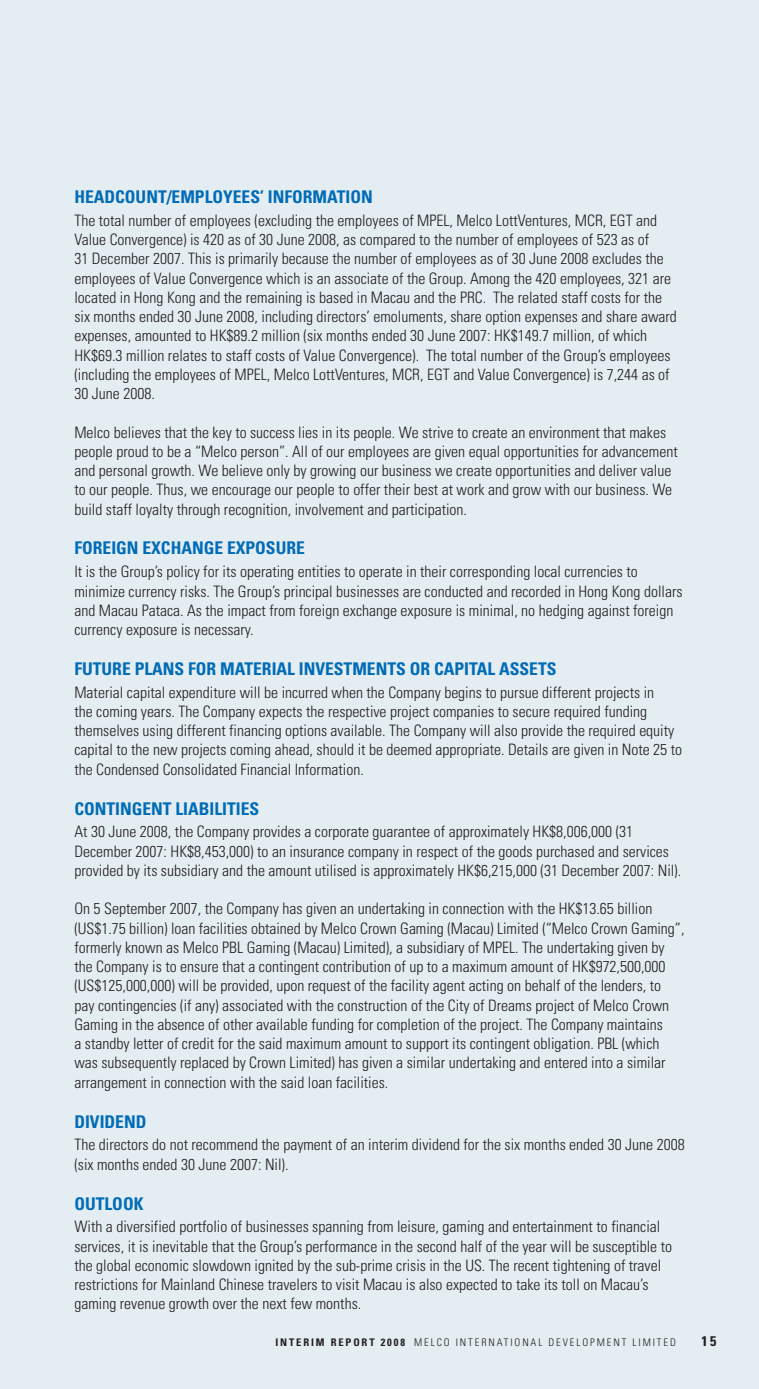
<style>
.page{position:relative;width:759px;height:1389px;background:#e4edf2}
.page>*{position:absolute;margin:0;border:0;box-sizing:border-box;transform-origin:0 0}
.t1{font:700 condensed 17.5px "Univers LT Std";color:#006cb7}
.t2{font:300 condensed 15.75px/19.2px "Univers LT Std";color:#231f20}
.t3{font:700 condensed 14px "Univers LT Std";color:#231f20}
.t4{font:300 condensed 10.5px "Univers LT Std";letter-spacing:.18em;color:#231f20}
.s1{font-weight:700}
</style>
<div class="page">
<p class="t1" style="left:74px;top:190px;width:300px">HEADCOUNT/EMPLOYEES’ INFORMATION</p>
<p class="t2" style="left:74px;top:212px;width:604px">The total number of employees (excluding the employees of MPEL, Melco LottVentures, MCR, EGT and Value Convergence) is 420 as of 30 June 2008, as compared to the number of employees of 523 as of<br>31 December 2007. This is primarily because the number of employees as of 30 June 2008 excludes the employees of Value Convergence which is an associate of the Group. Among the 420 employees, 321 are located in Hong Kong and the remaining is based in Macau and the PRC. The related staff costs for the six months ended 30 June 2008, including directors’ emoluments, share option expenses and share award expenses, amounted to HK$89.2 million (six months ended 30 June 2007: HK$149.7 million, of which HK$69.3 million relates to staff costs of Value Convergence). The total number of the Group’s employees (including the employees of MPEL, Melco LottVentures, MCR, EGT and Value Convergence) is 7,244 as of 30 June 2008.</p>
<p class="t2" style="left:74px;top:424px;width:605px">Melco believes that the key to success lies in its people. We strive to create an environment that makes people proud to be a “Melco person”. All of our employees are given equal opportunities for advancement and personal growth. We believe only by growing our business we create opportunities and deliver value to our people. Thus, we encourage our people to offer their best at work and grow with our business. We build staff loyalty through recognition, involvement and participation.</p>
<p class="t1" style="left:74px;top:542px;width:232px">FOREIGN EXCHANGE EXPOSURE</p>
<p class="t2" style="left:74px;top:564px;width:610px">It is the Group’s policy for its operating entities to operate in their corresponding local currencies to minimize currency risks. The Group’s principal businesses are conducted and recorded in Hong Kong dollars and Macau Pataca. As the impact from foreign exchange exposure is minimal, no hedging against foreign currency exposure is necessary.</p>
<p class="t1" style="left:74px;top:662px;width:484px">FUTURE PLANS FOR MATERIAL INVESTMENTS OR CAPITAL ASSETS</p>
<p class="t2" style="left:74px;top:684px;width:609px">Material capital expenditure will be incurred when the Company begins to pursue different projects in<br>the coming years. The Company expects the respective project companies to secure required funding themselves using different financing options available. The Company will also provide the required equity capital to the new projects coming ahead, should it be deemed appropriate. Details are given in Note 25 to the Condensed Consolidated Financial Information.</p>
<p class="t1" style="left:74px;top:802px;width:186px">CONTINGENT LIABILITIES</p>
<p class="t2" style="left:74px;top:824px;width:608px">At 30 June 2008, the Company provides a corporate guarantee of approximately HK$8,006,000 (31<br>December 2007: HK$8,453,000) to an insurance company in respect of the goods purchased and services provided by its subsidiary and the amount utilised is approximately HK$6,215,000 (31 December 2007: Nil).</p>
<p class="t2" style="left:74px;top:901px;width:612px">On 5 September 2007, the Company has given an undertaking in connection with the HK$13.65 billion (US$1.75 billion) loan facilities obtained by Melco Crown Gaming (Macau) Limited (“Melco Crown Gaming”, formerly known as Melco PBL Gaming (Macau) Limited), a subsidiary of MPEL. The undertaking given by the Company is to ensure that a contingent contribution of up to a maximum amount of HK$972,500,000 (US$125,000,000) will be provided, upon request of the facility agent acting on behalf of the lenders, to pay contingencies (if any) associated with the construction of the City of Dreams project of Melco Crown Gaming in the absence of other available funding for completion of the project. The Company maintains<br>a standby letter of credit for the said maximum amount to support its contingent obligation. PBL (which was subsequently replaced by Crown Limited) has given a similar undertaking and entered into a similar arrangement in connection with the said loan facilities.</p>
<p class="t1" style="left:74px;top:1115px;width:73px">DIVIDEND</p>
<p class="t2" style="left:74px;top:1137px;width:612px">The directors do not recommend the payment of an interim dividend for the six months ended 30 June 2008 (six months ended 30 June 2007: Nil).</p>
<p class="t1" style="left:74px;top:1197px;width:71px">OUTLOOK</p>
<p class="t2" style="left:74px;top:1219px;width:599px">With a diversified portfolio of businesses spanning from leisure, gaming and entertainment to financial services, it is inevitable that the Group’s performance in the second half of the year will be susceptible to the global economic slowdown ignited by the sub-prime crisis in the US. The recent tightening of travel restrictions for Mainland Chinese travelers to visit Macau is also expected to take its toll on Macau’s gaming revenue growth over the next few months.</p>
<p class="t4" style="left:275px;top:1338px;width:402px"><span class="s1">INTERIM REPORT 2008</span> MELCO INTERNATIONAL DEVELOPMENT LIMITED</p>
<p class="t3" style="left:701px;top:1336px;width:16px">15</p>
</div>
